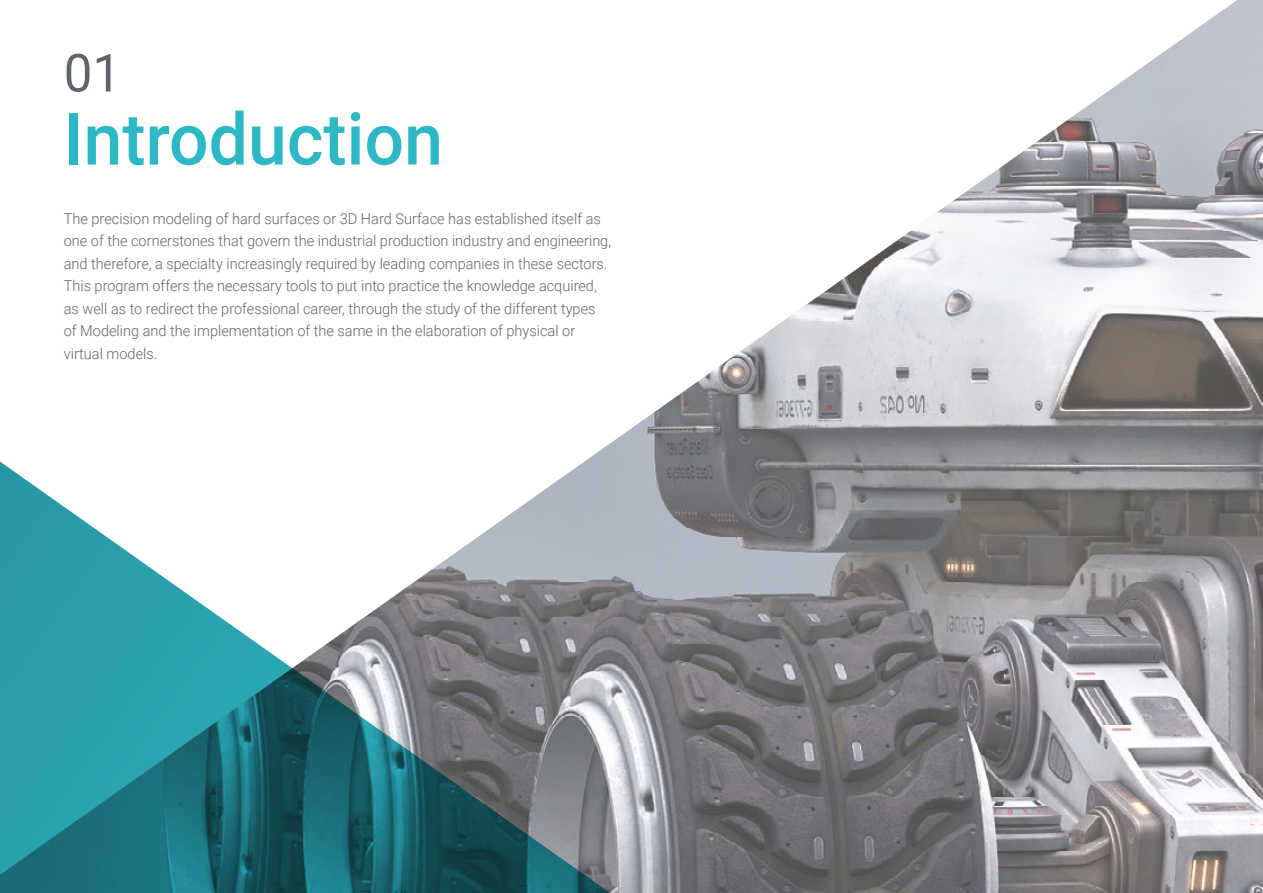
<style>
.page{position:relative;width:1263px;height:893px;background:#fff}
.page>*{position:absolute;margin:0;border:0;box-sizing:border-box;transform-origin:0 0}
.t1{font:500 72px "Roboto";color:#2db8c5}
.t2{font:52.5px "Roboto";color:#61646a}
.t3{font:300 15px/22.5px "Roboto";color:#61646a}
</style>
<div class="page">
<img style="left:607px;top:0;width:656px;height:893px">
<svg style="left:0;top:446px;width:640px;height:447px"></svg>
<h2 class="t2" style="left:64px;top:36px;width:59px">01</h2>
<h1 class="t1" style="left:64px;top:89px;width:381px">Introduction</h1>
<p class="t3" style="left:64px;top:207px;width:549px">The precision modeling of hard surfaces or 3D Hard Surface has established itself as one of the cornerstones that govern the industrial production industry and engineering, and therefore, a specialty increasingly required by leading companies in these sectors.<br>This program offers the necessary tools to put into practice the knowledge acquired, as well as to redirect the professional career, through the study of the different types of Modeling and the implementation of the same in the elaboration of physical or virtual models.</p>
</div>
